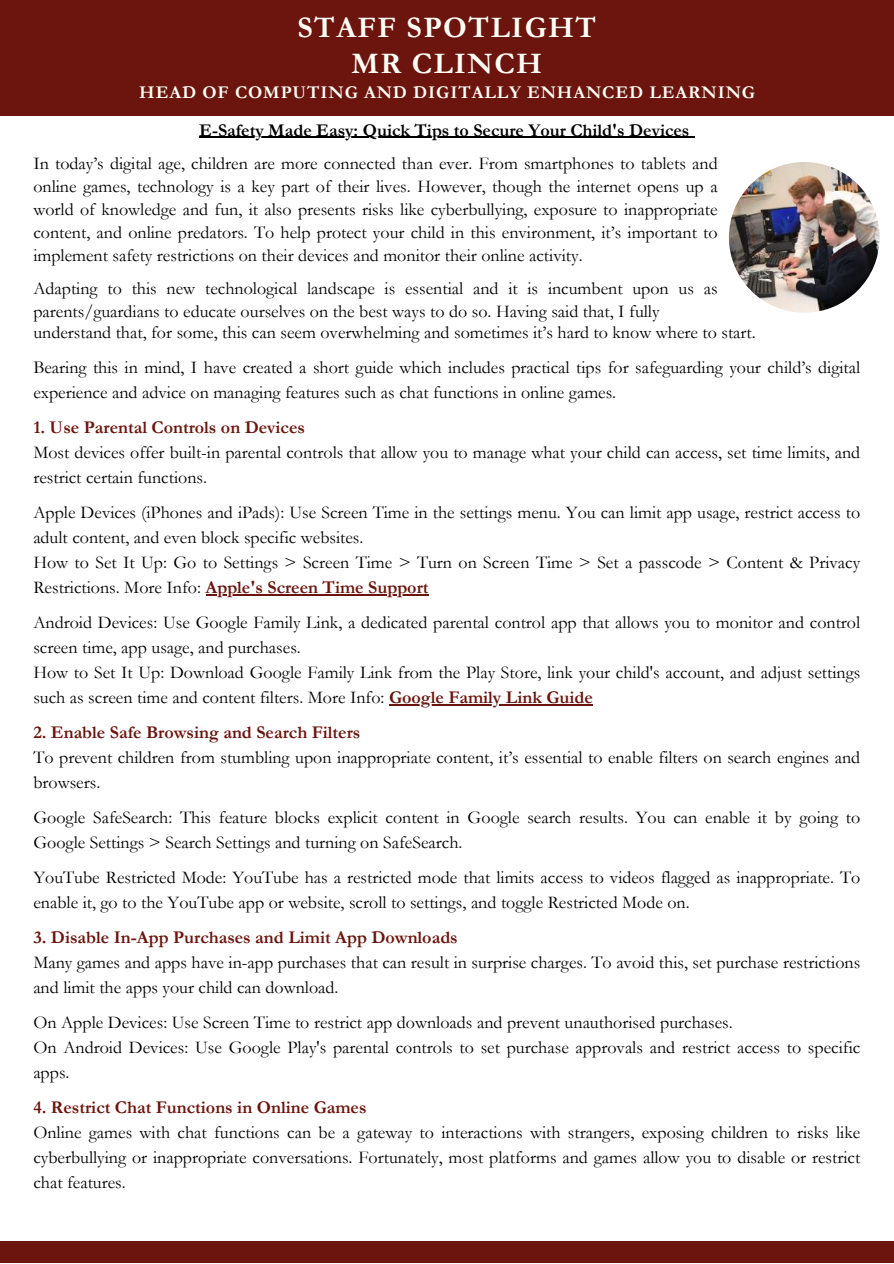
<style>
.page{position:relative;width:894px;height:1264px;background:#fff}
.page>*{position:absolute;margin:0;border:0;box-sizing:border-box;transform-origin:0 0}
.t1{font:700 30px/36px "Garamond";letter-spacing:.05em;color:#fffff6;text-align:center}
.t2{font:18px/25px "Garamond";color:#000}
.t3{font:700 18px "Garamond";color:#6b150e}
.t4{font:700 18px "Garamond";color:#000}
.t5{font:700 18px "Garamond";letter-spacing:.05em;color:#fffff6}
.s1{font-weight:700;color:#6b150e}
</style>
<div class="page">
<div style="left:0;top:1241px;width:893px;height:22px;background:#6b150e"></div>
<div style="left:0;top:0;width:893px;height:116px;background:#6b150e"></div>
<hr style="left:205px;top:594px;width:223px;height:1px;background:#6b150e">
<hr style="left:389px;top:704px;width:204px;height:1px;background:#6b150e">
<img style="left:728px;top:162px;width:151px;height:151px;border-radius:50%">
<hr style="left:199px;top:137px;width:495px;height:1px;background:#000">
<h1 class="t1" style="left:297px;top:10px;width:300px">STAFF SPOTLIGHT<br>MR CLINCH</h1>
<p class="t5" style="left:139px;top:82px;width:617px">HEAD OF COMPUTING AND DIGITALLY ENHANCED LEARNING</p>
<p class="t4" style="left:199px;top:120px;width:491px">E-Safety Made Easy: Quick Tips to Secure Your Child's Devices</p>
<p class="t2" style="left:33px;top:152px;width:685px;line-height:23.1px;text-align:justify">In today’s digital age, children are more connected than ever. From smartphones to tablets and online games, technology is a key part of their lives. However, though the internet opens up a world of knowledge and fun, it also presents risks like cyberbullying, exposure to inappropriate content, and online predators. To help protect your child in this environment, it’s important to implement safety restrictions on their devices and monitor their online activity.</p>
<p class="t2" style="left:33px;top:277px;width:685px;line-height:23.1px">Adapting to this new technological landscape is essential and it is incumbent upon us as parents/guardians to educate ourselves on the best ways to do so. Having said that, I fully</p>
<p class="t2" style="left:33px;top:315px;width:828px;line-height:35px">understand that, for some, this can seem overwhelming and sometimes it’s hard to know where to start.<br>Bearing this in mind, I have created a short guide which includes practical tips for safeguarding your child’s digital</p>
<p class="t2" style="left:33px;top:380px;width:584px">experience and advice on managing features such as chat functions in online games.</p>
<p class="t3" style="left:33px;top:417px;width:273px">1. Use Parental Controls on Devices</p>
<p class="t2" style="left:33px;top:440px;width:828px">Most devices offer built-in parental controls that allow you to manage what your child can access, set time limits, and restrict certain functions.</p>
<p class="t2" style="left:33px;top:500px;width:828px">Apple Devices (iPhones and iPads): Use Screen Time in the settings menu. You can limit app usage, restrict access to adult content, and even block specific websites.<br>How to Set It Up: Go to Settings &gt; Screen Time &gt; Turn on Screen Time &gt; Set a passcode &gt; Content &amp; Privacy Restrictions. More Info: <span class="s1">Apple's Screen Time Support</span></p>
<p class="t2" style="left:33px;top:610px;width:828px">Android Devices: Use Google Family Link, a dedicated parental control app that allows you to monitor and control screen time, app usage, and purchases.<br>How to Set It Up: Download Google Family Link from the Play Store, link your child's account, and adjust settings such as screen time and content filters. More Info: <span class="s1">Google Family Link Guide</span></p>
<p class="t3" style="left:33px;top:722px;width:328px">2. Enable Safe Browsing and Search Filters</p>
<p class="t2" style="left:33px;top:745px;width:828px">To prevent children from stumbling upon inappropriate content, it’s essential to enable filters on search engines and browsers.</p>
<p class="t2" style="left:33px;top:805px;width:828px">Google SafeSearch: This feature blocks explicit content in Google search results. You can enable it by going to<br>Google Settings &gt; Search Settings and turning on SafeSearch.</p>
<p class="t2" style="left:33px;top:865px;width:828px">YouTube Restricted Mode: YouTube has a restricted mode that limits access to videos flagged as inappropriate. To enable it, go to the YouTube app or website, scroll to settings, and toggle Restricted Mode on.</p>
<p class="t3" style="left:33px;top:927px;width:426px">3. Disable In-App Purchases and Limit App Downloads</p>
<p class="t2" style="left:33px;top:950px;width:828px">Many games and apps have in-app purchases that can result in surprise charges. To avoid this, set purchase restrictions and limit the apps your child can download.</p>
<p class="t2" style="left:33px;top:1010px;width:828px">On Apple Devices: Use Screen Time to restrict app downloads and prevent unauthorised purchases.<br>On Android Devices: Use Google Play's parental controls to set purchase approvals and restrict access to specific apps.</p>
<p class="t3" style="left:33px;top:1097px;width:334px">4. Restrict Chat Functions in Online Games</p>
<p class="t2" style="left:33px;top:1120px;width:828px;text-align:justify">Online games with chat functions can be a gateway to interactions with strangers, exposing children to risks like cyberbullying or inappropriate conversations. Fortunately, most platforms and games allow you to disable or restrict chat features.</p>
</div>
